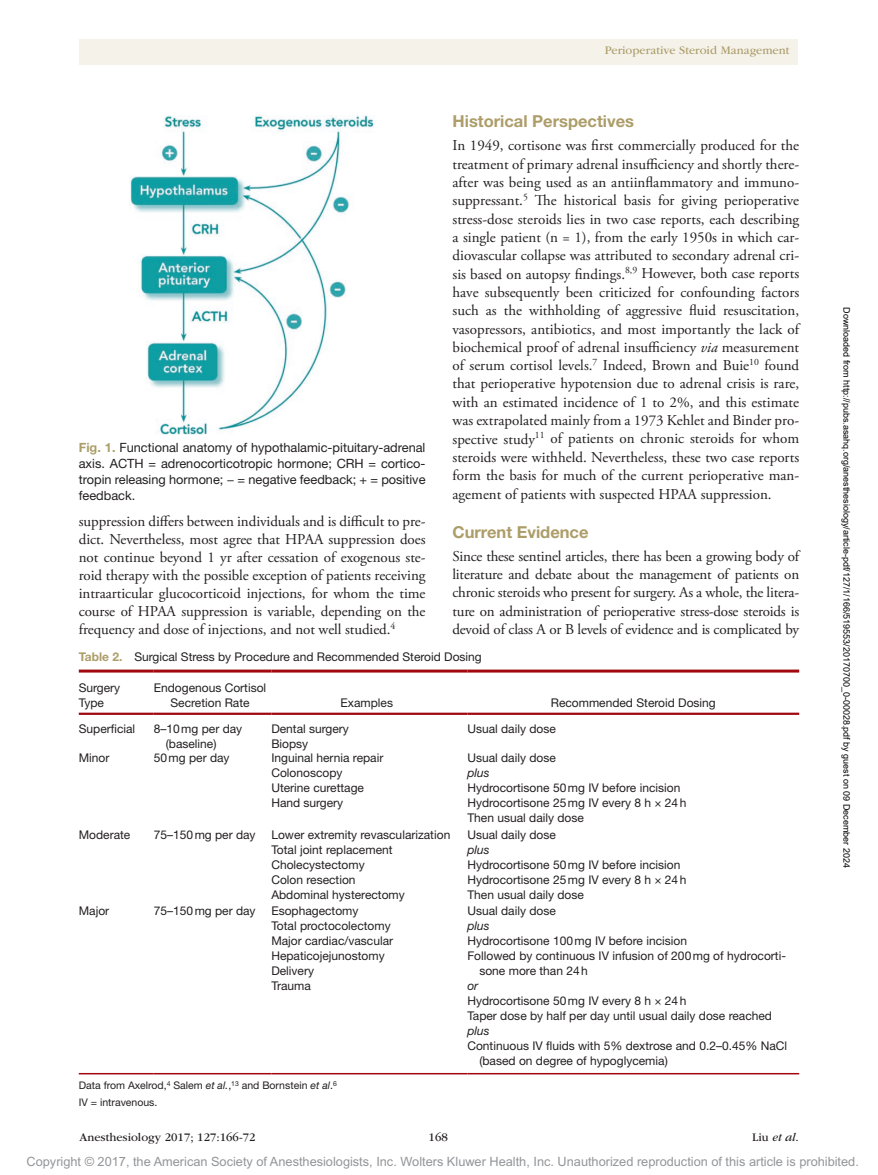
<style>
.page{position:relative;width:878px;height:1175px;background:#fff}
.page>*{position:absolute;margin:0;border:0;box-sizing:border-box;transform-origin:0 0}
.t1{font:700 16.5px "Helvetica Neue LT Std";color:#ac9d69}
.t2{font:15px/18.3px "Adobe Garamond Pro";letter-spacing:-.005em;color:#231f20;text-align:justify}
.t3{font:12.75px/15.8px "Helvetica Neue LT Std";color:#231f20;text-align:justify}
.t4{font:12.75px "Arial MT Std";color:#939598}
.t5{font:12px/15px "Helvetica Neue LT Std";color:#231f20}
.t6{font:12px "ITC Garamond Std";color:#231f20}
.t7{font:12px "ITC Garamond Std";color:#ac9d69}
.t8{font:italic 12px "Helvetica Neue LT Std";color:#231f20}
.t9{font:10.5px/16.5px "Helvetica Neue LT Std";color:#231f20}
.t10{font:9px "Arial";color:#000}
.s1{font-weight:700;color:#ac9d69}
.s2{font-style:italic}
</style>
<div class="page">
<div style="left:79px;top:39px;width:718px;height:25px;background:#f5f2ea"></div>
<img style="left:130px;top:116px;width:244px;height:318px">
<hr style="left:79px;top:669px;width:75px;height:3px;background:#a1080f">
<hr style="left:154px;top:669px;width:117px;height:3px;background:#a1080f">
<hr style="left:271px;top:669px;width:196px;height:3px;background:#a1080f">
<hr style="left:467px;top:669px;width:332px;height:3px;background:#a1080f">
<hr style="left:79px;top:712px;width:75px;height:3px;background:#a1080f">
<hr style="left:154px;top:712px;width:117px;height:3px;background:#a1080f">
<hr style="left:271px;top:712px;width:196px;height:3px;background:#a1080f">
<hr style="left:467px;top:712px;width:332px;height:3px;background:#a1080f">
<hr style="left:79px;top:1073px;width:75px;height:1px;background:#a1080f">
<hr style="left:154px;top:1073px;width:117px;height:1px;background:#a1080f">
<hr style="left:271px;top:1073px;width:196px;height:1px;background:#a1080f">
<hr style="left:467px;top:1073px;width:332px;height:1px;background:#a1080f">
<p class="t3" style="left:79px;top:440px;width:348px"><span class="s1">Fig. 1.</span> Functional anatomy of hypothalamic-pituitary-adrenal axis. ACTH = adrenocorticotropic hormone; CRH = cortico&shy;tropin releasing hormone; − = negative feedback; + = positive feedback.</p>
<p class="t2" style="left:79px;top:512px;width:348px">suppression differs between individuals and is difficult to pre&shy;dict. Nevertheless, most agree that HPAA suppression does not continue beyond 1 yr after cessation of exogenous ste&shy;roid therapy with the possible exception of patients receiving intraarticular glucocorticoid injections, for whom the time course of HPAA suppression is variable, depending on the frequency and dose of injections, and not well studied.<sup>4</sup></p>
<p class="t7" style="left:604px;top:44px;width:186px">Perioperative Steroid Management</p>
<p class="t1" style="left:452px;top:111px;width:183px">Historical Perspectives</p>
<p class="t2" style="left:452px;top:137px;width:348px">In 1949, cortisone was first commercially produced for the treatment of primary adrenal insufficiency and shortly there&shy;after was being used as an antiinflammatory and immuno&shy;suppressant.<sup>5</sup> The historical basis for giving perioperative stress-dose steroids lies in two case reports, each describing a single patient (n = 1), from the early 1950s in which car&shy;diovascular collapse was attributed to secondary adrenal cri&shy;sis based on autopsy findings.<sup>8,9</sup> However, both case reports have subsequently been criticized for confounding factors such as the withholding of aggressive fluid resuscitation, vasopressors, antibiotics, and most importantly the lack of biochemical proof of adrenal insufficiency <span class="s2">via</span> measurement of serum cortisol levels.<sup>7</sup> Indeed, Brown and Buie<sup>10</sup> found that perioperative hypotension due to adrenal crisis is rare, with an estimated incidence of 1 to 2%, and this estimate was extrapolated mainly from a 1973 Kehlet and Binder pro&shy;spective study<sup>11</sup> of patients on chronic steroids for whom steroids were withheld. Nevertheless, these two case reports form the basis for much of the current perioperative man&shy;agement of patients with suspected HPAA suppression.</p>
<p class="t1" style="left:452px;top:522px;width:138px">Current Evidence</p>
<p class="t2" style="left:452px;top:547px;width:348px">Since these sentinel articles, there has been a growing body of literature and debate about the management of patients on chronic steroids who present for surgery. As a whole, the litera&shy;ture on administration of perioperative stress-dose steroids is devoid of class A or B levels of evidence and is complicated by</p>
<p class="t5" style="left:79px;top:649px;width:404px"><span class="s1">Table 2.</span> Surgical Stress by Procedure and Recommended Steroid Dosing</p>
<p class="t5" style="left:79px;top:679px;width:43px">Surgery<br>Type</p>
<p class="t5" style="left:154px;top:679px;width:114px;text-align:center">Endogenous Cortisol<br>Secretion Rate</p>
<p class="t5" style="left:340px;top:694px;width:54px">Examples</p>
<p class="t5" style="left:550px;top:694px;width:166px">Recommended Steroid Dosing</p>
<p class="t5" style="left:79px;top:721px;width:58px">Superficial</p>
<p class="t5" style="left:166px;top:721px;width:78px;text-indent:-12px">8–10mg per day (baseline)</p>
<p class="t5" style="left:271px;top:721px;width:79px">Dental surgery<br>Biopsy</p>
<p class="t5" style="left:467px;top:721px;width:90px">Usual daily dose</p>
<p class="t5" style="left:79px;top:750px;width:32px">Minor</p>
<p class="t5" style="left:154px;top:750px;width:77px">50mg per day</p>
<p class="t5" style="left:271px;top:750px;width:114px">Inguinal hernia repair<br>Colonoscopy<br>Uterine curettage<br>Hand surgery</p>
<p class="t5" style="left:467px;top:750px;width:90px">Usual daily dose</p>
<p class="t8" style="left:467px;top:766px;width:24px">plus</p>
<p class="t5" style="left:467px;top:780px;width:220px">Hydrocortisone 50mg IV before incision<br>Hydrocortisone 25mg IV every 8 h × 24h<br>Then usual daily dose</p>
<p class="t5" style="left:79px;top:826px;width:53px">Moderate</p>
<p class="t5" style="left:154px;top:826px;width:103px">75–150mg per day</p>
<p class="t5" style="left:271px;top:826px;width:180px">Lower extremity revascularization<br>Total joint replacement<br>Cholecystectomy<br>Colon resection<br>Abdominal hysterectomy</p>
<p class="t5" style="left:467px;top:826px;width:90px">Usual daily dose</p>
<p class="t8" style="left:467px;top:842px;width:24px">plus</p>
<p class="t5" style="left:467px;top:856px;width:220px">Hydrocortisone 50mg IV before incision<br>Hydrocortisone 25mg IV every 8 h × 24h<br>Then usual daily dose</p>
<p class="t5" style="left:79px;top:902px;width:32px">Major</p>
<p class="t5" style="left:154px;top:902px;width:103px">75–150mg per day</p>
<p class="t5" style="left:271px;top:902px;width:123px">Esophagectomy<br>Total proctocolectomy<br>Major cardiac/vascular<br>Hepaticojejunostomy<br>Delivery<br>Trauma</p>
<p class="t5" style="left:467px;top:902px;width:90px">Usual daily dose</p>
<p class="t8" style="left:467px;top:918px;width:24px">plus</p>
<p class="t5" style="left:467px;top:932px;width:221px">Hydrocortisone 100mg IV before incision</p>
<p class="t5" style="left:467px;top:947px;width:320px">Followed by continuous IV infusion of 200mg of hydrocorti-</p>
<p class="t5" style="left:479px;top:962px;width:110px">sone more than 24h</p>
<p class="t8" style="left:467px;top:978px;width:12px">or</p>
<p class="t5" style="left:467px;top:992px;width:306px">Hydrocortisone 50mg IV every 8 h × 24h<br>Taper dose by half per day until usual daily dose reached</p>
<p class="t8" style="left:467px;top:1023px;width:24px">plus</p>
<p class="t5" style="left:479px;top:1037px;width:309px;text-indent:-12px">Continuous IV fluids with 5% dextrose and 0.2–0.45% NaCl (based on degree of hypoglycemia)</p>
<p class="t9" style="left:79px;top:1077px;width:259px">Data from Axelrod,<sup>4</sup> Salem <span class="s2">et al.</span>,<sup>13</sup> and Bornstein <span class="s2">et al</span>.<sup>6<br></sup>IV = intravenous.</p>
<p class="t6" style="left:80px;top:1130px;width:177px">Anesthesiology 2017; 127:166-72</p>
<p class="t6" style="left:428px;top:1130px;width:21px">168</p>
<p class="t6" style="left:752px;top:1130px;width:48px">Liu <span class="s2">et al</span>.</p>
<p class="t10" style="left:850px;top:307px;width:562px;rotate:90deg">Downloaded from http://pubs.asahq.org/anesthesiology/article-pdf/127/1/166/519553/20170700_0-00028.pdf by guest on 09 December 2024</p>
<p class="t4" style="left:27px;top:1154px;width:833px">Copyright © 2017, the American Society of Anesthesiologists, Inc. Wolters Kluwer Health, Inc. Unauthorized reproduction of this article is prohibited.</p>
</div>
